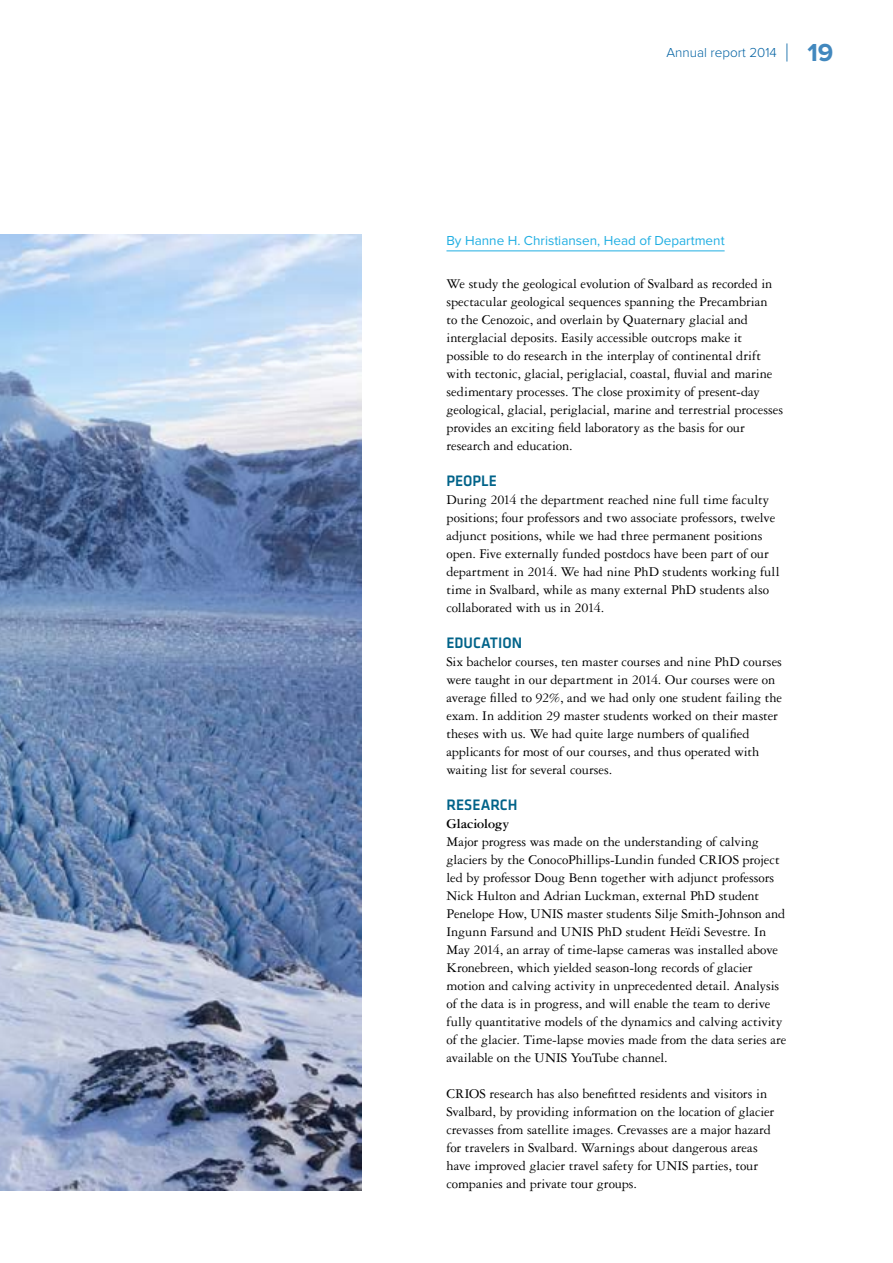
<style>
.page{position:relative;width:893px;height:1263px;background:#fff}
.page>*{position:absolute;margin:0;border:0;box-sizing:border-box;transform-origin:0 0}
.t1{font:500 15.75px "Klavika";color:#006389;scale:.95 1}
.t2{font:14.25px/18px "Garamond 3 LT Std";letter-spacing:-.005em;color:#000}
.t3{font:700 14.25px "Garamond 3 LT Std";letter-spacing:-.005em;color:#000}
.t4{font:13.5px "Proxima Nova";color:#1faee2}
.t5{font:300 13.5px "Proxima Nova";color:#0061a2}
.s1{font-family:"Proxima Nova T";font-weight:100;font-size:25.5px}
.s2{font-weight:700;font-size:25.5px;color:#4288be}
</style>
<div class="page">
<img style="left:0;top:234px;width:361px;height:957px">
<hr style="left:446px;top:251px;width:279px;height:1px;background:#1faee2">
<p class="t5" style="left:666px;top:45px;width:168px">Annual report 2014 <span class="s1">|</span> <span class="s2">19</span></p>
<p class="t4" style="left:446px;top:232px;width:280px">By Hanne H. Christiansen, Head of Department</p>
<p class="t2" style="left:446px;top:275px;width:338px">We study the geological evolution of Svalbard as recorded in spectacular geological sequences spanning the Precambrian<br>to the Cenozoic, and overlain by Quaternary glacial and interglacial deposits. Easily accessible outcrops make it possible to do research in the interplay of continental drift with tectonic, glacial, periglacial, coastal, fluvial and marine sedimentary processes. The close proximity of present-day geological, glacial, periglacial, marine and terrestrial processes provides an exciting field laboratory as the basis for our research and education.</p>
<p class="t1" style="left:446px;top:470px;width:54px">PEOPLE</p>
<p class="t2" style="left:446px;top:491px;width:335px">During 2014 the department reached nine full time faculty positions; four professors and two associate professors, twelve adjunct positions, while we had three permanent positions open. Five externally funded postdocs have been part of our department in 2014. We had nine PhD students working full time in Svalbard, while as many external PhD students also collaborated with us in 2014.</p>
<p class="t1" style="left:446px;top:632px;width:81px">EDUCATION</p>
<p class="t2" style="left:446px;top:653px;width:337px">Six bachelor courses, ten master courses and nine PhD courses were taught in our department in 2014. Our courses were on average filled to 92%, and we had only one student failing the exam. In addition 29 master students worked on their master theses with us. We had quite large numbers of qualified applicants for most of our courses, and thus operated with waiting list for several courses.</p>
<p class="t1" style="left:446px;top:794px;width:76px">RESEARCH</p>
<p class="t3" style="left:446px;top:816px;width:64px">Glaciology</p>
<p class="t2" style="left:446px;top:833px;width:341px">Major progress was made on the understanding of calving glaciers by the ConocoPhillips-Lundin funded CRIOS project led by professor Doug Benn together with adjunct professors Nick Hulton and Adrian Luckman, external PhD student Penelope How, UNIS master students Silje Smith-Johnson and Ingunn Farsund and UNIS PhD student Heïdi Sevestre. In May 2014, an array of time-lapse cameras was installed above Kronebreen, which yielded season-long records of glacier motion and calving activity in unprecedented detail. Analysis of the data is in progress, and will enable the team to derive fully quantitative models of the dynamics and calving activity of the glacier. Time-lapse movies made from the data series are available on the UNIS YouTube channel.</p>
<p class="t2" style="left:446px;top:1085px;width:329px">CRIOS research has also benefitted residents and visitors in Svalbard, by providing information on the location of glacier crevasses from satellite images. Crevasses are a major hazard for travelers in Svalbard. Warnings about dangerous areas have improved glacier travel safety for UNIS parties, tour companies and private tour groups.</p>
</div>
